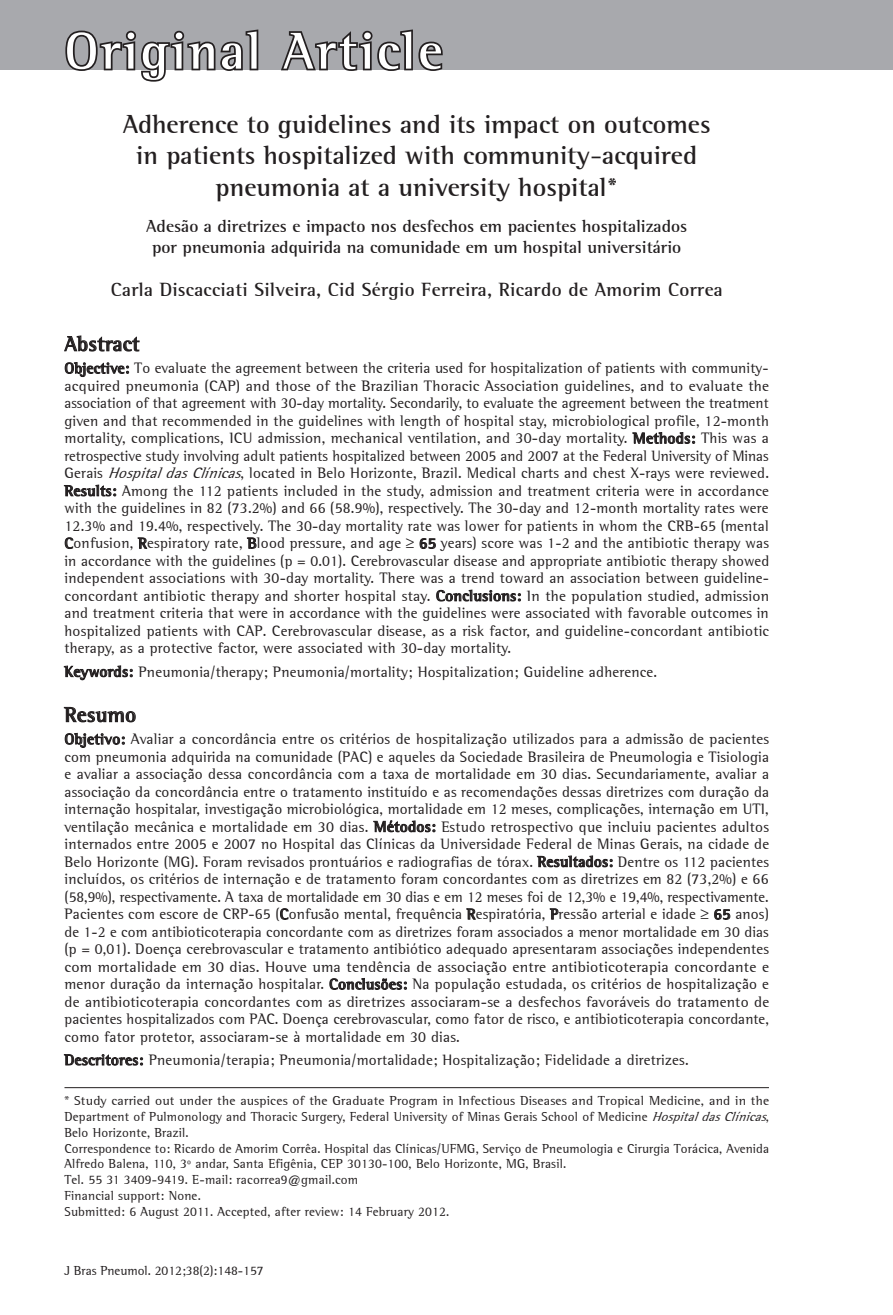
<style>
.page{position:relative;width:893px;height:1315px;background:#fff}
.page>*{position:absolute;margin:0;border:0;box-sizing:border-box;transform-origin:0 0}
.t1{font:700 52.5px "Libre Semi Serif S Si";letter-spacing:.05em;color:#fff}
.Título___1o_idioma{font:700 26.25px/31.5px "Libre Semi Serif S Si";color:#231f20;text-align:center}
.Resumo___título{font:700 21px "Libre Semi Serif S Si";letter-spacing:.015em;color:#231f20}
.Abstract___título{font:700 21px "Libre Semi Serif S Si";letter-spacing:.015em;color:#231f20}
.Autores{font:700 19.25px "Libre Semi Serif S Si";letter-spacing:.015em;color:#231f20}
.Título___2o_idioma{font:700 17.5px/21px "Libre Semi Serif S Si";color:#231f20;text-align:center}
.Abstract{font:15.22px/17.5px "Libre Semi Serif S Si";letter-spacing:.015em;color:#231f20;text-align:justify}
.Resumo{font:15.22px/17.5px "Libre Semi Serif S Si";letter-spacing:.015em;color:#231f20;text-align:justify}
.Keywords{font:15.22px "Libre Semi Serif S Si";letter-spacing:.015em;color:#231f20}
.Palavras-chave{font:15.22px "Libre Semi Serif S Si";letter-spacing:.015em;color:#231f20}
.Endereço{font:13.12px/15.8px "Libre Semi Serif S Si";letter-spacing:.015em;color:#231f20}
.Endereço-2{font:13.12px/15.8px "Libre Semi Serif S Si";letter-spacing:.015em;color:#231f20;scale:1.04 1}
.rodapé{font:13.12px "Libre Semi Serif S Si";color:#231f20}
.s1{font-weight:700}
.s2{font-style:italic}
</style>
<div class="page">
<div style="left:0;top:0;width:893px;height:70px;background:#a8a9ad"></div>
<svg style="left:65px;top:336px;width:74px;height:15px"></svg>
<svg style="left:65px;top:362px;width:64px;height:15px"></svg>
<svg style="left:633px;top:432px;width:62px;height:11px"></svg>
<svg style="left:64px;top:485px;width:52px;height:11px"></svg>
<svg style="left:65px;top:538px;width:8px;height:10px"></svg>
<svg style="left:138px;top:538px;width:9px;height:10px"></svg>
<svg style="left:247px;top:538px;width:9px;height:10px"></svg>
<svg style="left:420px;top:538px;width:15px;height:10px"></svg>
<svg style="left:437px;top:590px;width:84px;height:11px"></svg>
<svg style="left:64px;top:665px;width:69px;height:15px"></svg>
<svg style="left:64px;top:707px;width:71px;height:15px"></svg>
<svg style="left:65px;top:733px;width:60px;height:14px"></svg>
<svg style="left:374px;top:820px;width:61px;height:12px"></svg>
<svg style="left:537px;top:855px;width:75px;height:12px"></svg>
<svg style="left:280px;top:908px;width:8px;height:11px"></svg>
<svg style="left:467px;top:908px;width:8px;height:11px"></svg>
<svg style="left:550px;top:908px;width:8px;height:11px"></svg>
<svg style="left:714px;top:909px;width:16px;height:10px"></svg>
<svg style="left:330px;top:978px;width:77px;height:11px"></svg>
<svg style="left:64px;top:1054px;width:79px;height:11px"></svg>
<hr style="left:64px;top:1087px;width:705px;height:1px;background:#231f20">
<svg style="left:65px;top:29px;width:194px;height:53px"></svg>
<svg style="left:281px;top:29px;width:162px;height:42px"></svg>
<h1 class="t1" style="left:64px;top:19px;width:380px">Original Article</h1>
<p class="Título___1o_idioma" style="left:123px;top:108px;width:589px">Adherence to guidelines and its impact on outcomes in patients hospitalized with community-acquired pneumonia at a university hospital*</p>
<p class="Título___2o_idioma" style="left:146px;top:215px;width:542px">Adesão a diretrizes e impacto nos desfechos em pacientes hospitalizados por pneumonia adquirida na comunidade em um hospital universitário</p>
<p class="Autores" style="left:111px;top:278px;width:614px">Carla Discacciati Silveira, Cid Sérgio Ferreira, Ricardo de Amorim Correa</p>
<p class="Resumo___título" style="left:64px;top:331px;width:76px">Abstract</p>
<p class="Resumo" style="left:64px;top:359px;width:706px"><span class="s1">Objective:</span> To evaluate the agreement between the criteria used for hospitalization of patients with community&shy;acquired pneumonia (CAP) and those of the Brazilian Thoracic Association guidelines, and to evaluate the association of that agreement with 30-day mortality. Secondarily, to evaluate the agreement between the treatment given and that recommended in the guidelines with length of hospital stay, microbiological profile, 12-month mortality, complications, ICU admission, mechanical ventilation, and 30-day mortality. <span class="s1">Methods:</span> This was a retrospective study involving adult patients hospitalized between 2005 and 2007 at the Federal University of Minas Gerais <span class="s2">HospitaldasClínicas</span>, located in Belo Horizonte, Brazil. Medical charts and chest X-rays were reviewed.<br><span class="s1">Results:</span> Among the 112 patients included in the study, admission and treatment criteria were in accordance with the guidelines in 82 (73.2%) and 66 (58.9%), respectively. The 30-day and 12-month mortality rates were 12.3% and 19.4%, respectively. The 30-day mortality rate was lower for patients in whom the CRB-65 (mental <span class="s1">C</span>onfusion, <span class="s1">R</span>espiratory rate, <span class="s1">B</span>lood pressure, and age ≥ <span class="s1">65</span> years) score was 1-2 and the antibiotic therapy was in accordance with the guidelines (p = 0.01). Cerebrovascular disease and appropriate antibiotic therapy showed independent associations with 30-day mortality. There was a trend toward an association between guideline&shy;concordant antibiotic therapy and shorter hospital stay. <span class="s1">Conclusions:</span> In the population studied, admission and treatment criteria that were in accordance with the guidelines were associated with favorable outcomes in hospitalized patients with CAP. Cerebrovascular disease, as a risk factor, and guideline-concordant antibiotic therapy, as a protective factor, were associated with 30-day mortality.</p>
<p class="Palavras-chave" style="left:64px;top:662px;width:594px"><span class="s1">Keywords:</span> Pneumonia/therapy; Pneumonia/mortality; Hospitalization; Guideline adherence.</p>
<p class="Abstract___título" style="left:64px;top:702px;width:73px">Resumo</p>
<p class="Abstract" style="left:64px;top:730px;width:706px"><span class="s1">Objetivo:</span> Avaliar a concordância entre os critérios de hospitalização utilizados para a admissão de pacientes com pneumonia adquirida na comunidade (PAC) e aqueles da Sociedade Brasileira de Pneumologia e Tisiologia e avaliar a associação dessa concordância com a taxa de mortalidade em 30 dias. Secundariamente, avaliar a associação da concordância entre o tratamento instituído e as recomendações dessas diretrizes com duração da internação hospitalar, investigação microbiológica, mortalidade em 12 meses, complicações, internação em UTI, ventilação mecânica e mortalidade em 30 dias. <span class="s1">Métodos:</span> Estudo retrospectivo que incluiu pacientes adultos internados entre 2005 e 2007 no Hospital das Clínicas da Universidade Federal de Minas Gerais, na cidade de Belo Horizonte (MG). Foram revisados prontuários e radiografias de tórax. <span class="s1">Resultados:</span> Dentre os 112 pacientes incluídos, os critérios de internação e de tratamento foram concordantes com as diretrizes em 82 (73,2%) e 66 (58,9%), respectivamente. A taxa de mortalidade em 30 dias e em 12 meses foi de 12,3% e 19,4%, respectivamente.<br>Pacientes com escore de CRP-65 (<span class="s1">C</span>onfusão mental, frequência <span class="s1">R</span>espiratória, <span class="s1">P</span>ressão arterial e idade ≥ <span class="s1">65</span> anos) de 1-2 e com antibioticoterapia concordante com as diretrizes foram associados a menor mortalidade em 30 dias (p = 0,01). Doença cerebrovascular e tratamento antibiótico adequado apresentaram associações independentes com mortalidade em 30 dias. Houve uma tendência de associação entre antibioticoterapia concordante e menor duração da internação hospitalar. <span class="s1">Conclusões:</span> Na população estudada, os critérios de hospitalização e de antibioticoterapia concordantes com as diretrizes associaram-se a desfechos favoráveis do tratamento de pacientes hospitalizados com PAC. Doença cerebrovascular, como fator de risco, e antibioticoterapia concordante, como fator protetor, associaram-se à mortalidade em 30 dias.</p>
<p class="Keywords" style="left:64px;top:1051px;width:626px"><span class="s1">Descritores:</span> Pneumonia/terapia; Pneumonia/mortalidade; Hospitalização; Fidelidade a diretrizes.</p>
<p class="Endereço-2" style="left:64px;top:1093px;width:681px">* Study carried out under the auspices of the Graduate Program in Infectious Diseases and Tropical Medicine, and in the<br>Department of Pulmonology and Thoracic Surgery, Federal University of Minas Gerais School of Medicine <span class="s2">HospitaldasClínicas</span>,<br>Belo Horizonte, Brazil.</p>
<p class="Endereço" style="left:64px;top:1140px;width:706px">Correspondence to: Ricardo de Amorim Corrêa. Hospital das Clínicas/UFMG, Serviço de Pneumologia e Cirurgia Torácica, Avenida<br>Alfredo Balena, 110, 3º andar, Santa Efigênia, CEP 30130-100, Belo Horizonte, MG, Brasil.</p>
<p class="Endereço" style="left:64px;top:1171px;width:295px">Tel. 55 31 3409-9419. E-mail: racorrea9@gmail.com</p>
<p class="Endereço" style="left:64px;top:1187px;width:138px">Financial support: None.</p>
<p class="Endereço" style="left:64px;top:1203px;width:386px">Submitted: 6 August 2011. Accepted, after review: 14 February 2012.</p>
<p class="rodapé" style="left:64px;top:1263px;width:201px">J Bras Pneumol. 2012;38(2):148-157</p>
</div>
